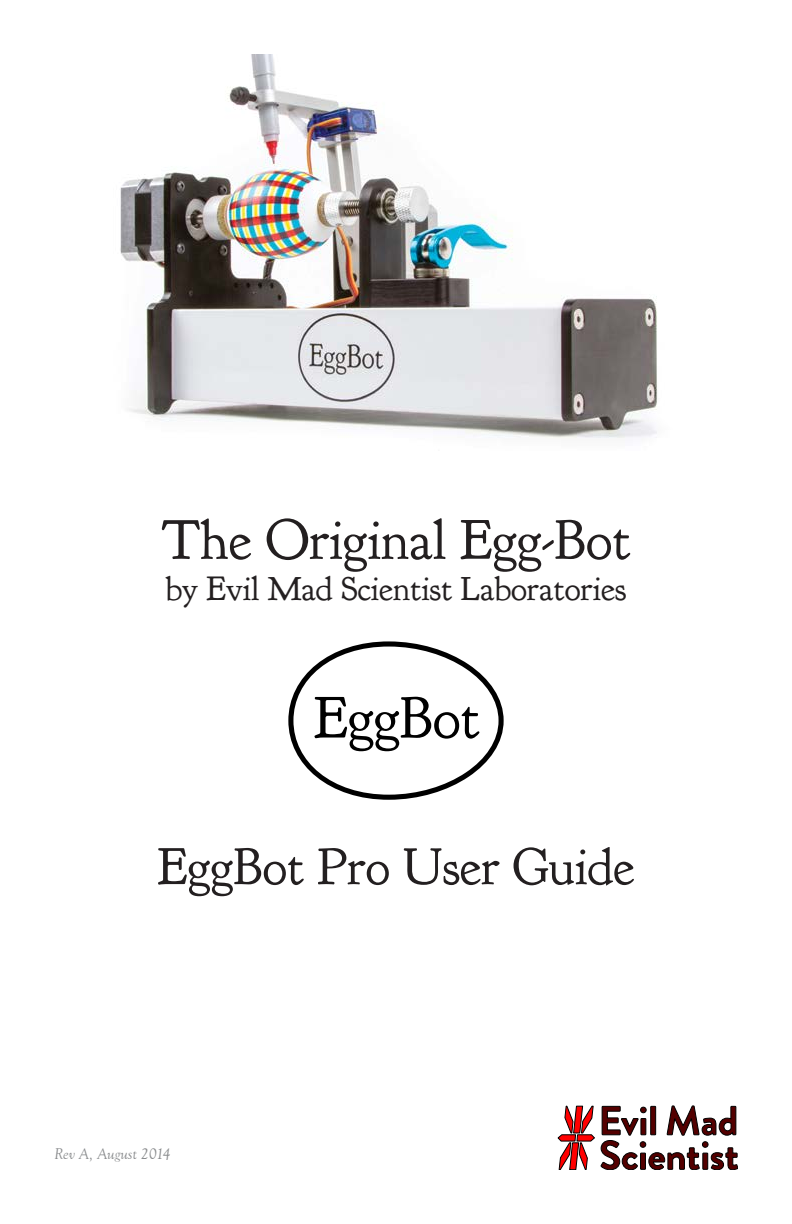
<style>
.page{position:relative;width:792px;height:1224px;background:#fff}
.page>*{position:absolute;margin:0;border:0;box-sizing:border-box;transform-origin:0 0}
.t1{font:56px "Goudy Bookletter 1911";color:#231f20}
.t2{font:52px "Goudy Bookletter 1911";color:#231f20}
.t3{font:34px "Goudy Bookletter 1911";color:#231f20}
.t4{font:italic 16px "Goudy Old Sty T";letter-spacing:-.005em;color:#8a8c8e}
</style>
<div class="page">
<svg style="left:288px;top:641px;width:216px;height:159px"></svg>
<svg style="left:557px;top:1106px;width:181px;height:64px"></svg>
<img style="left:120px;top:54px;width:537px;height:384px">
<h1 class="t1" style="left:161px;top:505px;width:471px">The Original Egg-Bot</h1>
<p class="t3" style="left:166px;top:567px;width:462px">by Evil Mad Scientist Laboratories</p>
<h2 class="t2" style="left:158px;top:834px;width:478px">EggBot Pro User Guide</h2>
<p class="t4" style="left:54px;top:1145px;width:118px">Rev A, August 2014</p>
</div>
